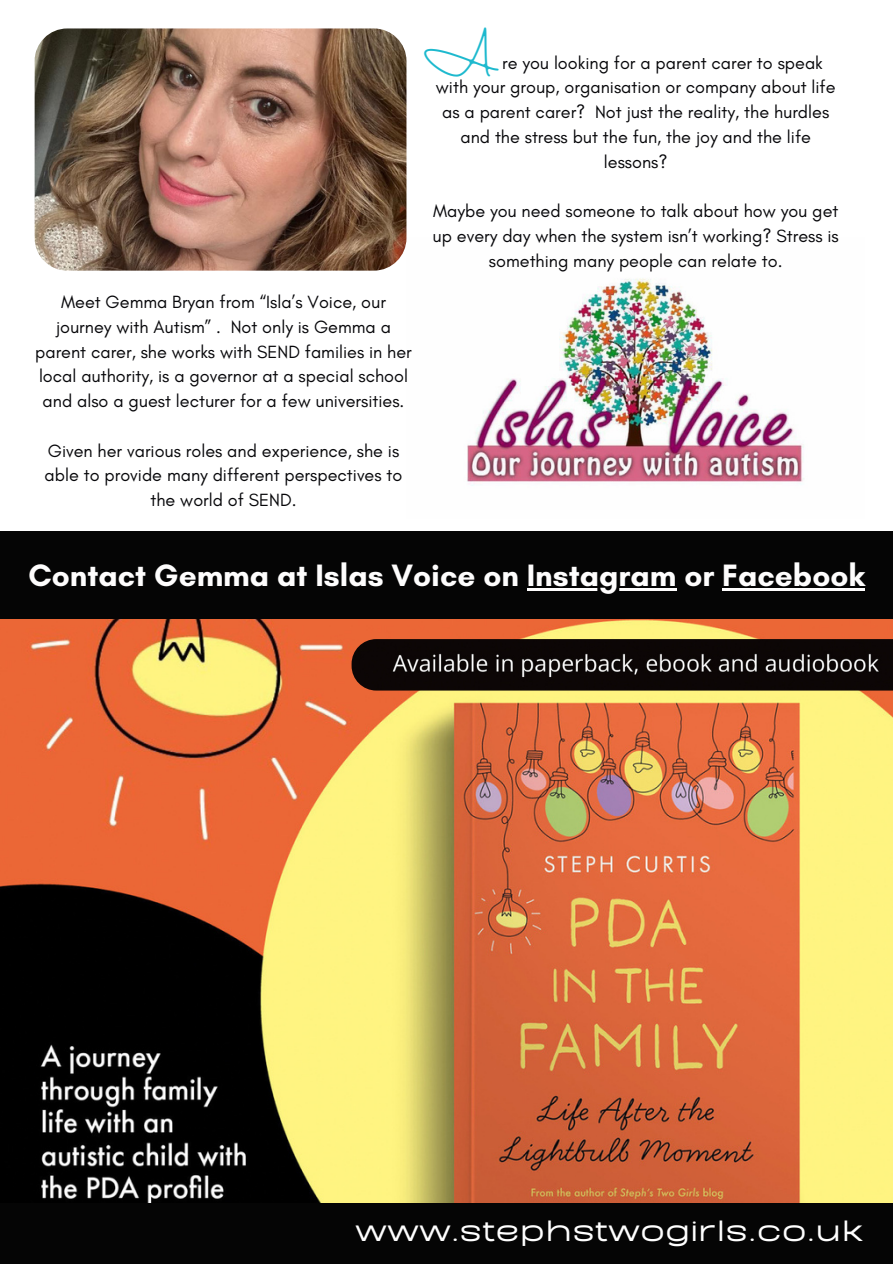
<style>
.page{position:relative;width:893px;height:1264px;background:#fff}
.page>*{position:absolute;margin:0;border:0;box-sizing:border-box;transform-origin:0 0}
.t1{font:37.5px "Halimun";color:#1db9ce}
.t2{font:700 31.5px "Glacial Indifference";color:#fefdfd}
.t3{font:700 31.05px "BD Sans";color:#fff}
.t4{font:18px/24.8px "Glacial Indifference";color:#07070a;text-align:center}
</style>
<div class="page">
<img style="left:0;top:619px;width:892px;height:584px">
<div style="left:0;top:531px;width:892px;height:88px;background:#050505"></div>
<hr style="left:526px;top:588px;width:150px;height:2px;background:#fefdfd">
<hr style="left:722px;top:588px;width:143px;height:2px;background:#fefdfd">
<img style="left:406px;top:237px;width:398px;height:249px">
<img style="left:35px;top:28px;width:371px;height:242px;border-radius:33px">
<div style="left:0;top:1203px;width:892px;height:60px;background:#050505"></div>
<img style="left:351px;top:639px;width:541px;height:51px">
<p class="t4" style="left:35px;top:289px;width:378px">Meet Gemma Bryan from “Isla’s Voice, our journey with Autism” . Not only is Gemma a parent carer, she works with SEND families in her local authority, is a governor at a special school and also a guest lecturer for a few universities.</p>
<p class="t4" style="left:45px;top:438px;width:359px">Given her various roles and experience, she is able to provide many different perspectives to the world of SEND.</p>
<h1 class="t1" style="left:422px;top:42px;width:80px">A</h1>
<p class="t4" style="left:502px;top:50px;width:322px">re you looking for a parent carer to speak</p>
<p class="t4" style="left:436px;top:75px;width:401px">with your group, organisation or company about life</p>
<p class="t4" style="left:442px;top:99px;width:388px">as a parent carer? Not just the reality, the hurdles</p>
<p class="t4" style="left:460px;top:124px;width:352px">and the stress but the fun, the joy and the life</p>
<p class="t4" style="left:604px;top:149px;width:65px">lessons?</p>
<p class="t4" style="left:432px;top:198px;width:407px">Maybe you need someone to talk about how you get up every day when the system isn’t working? Stress is something many people can relate to.</p>
<h2 class="t2" style="left:28px;top:556px;width:838px">Contact Gemma at Islas Voice on Instagram or Facebook</h2>
<h3 class="t3" style="left:355px;top:1208px;width:510px">www.stephstwogirls.co.uk</h3>
</div>
